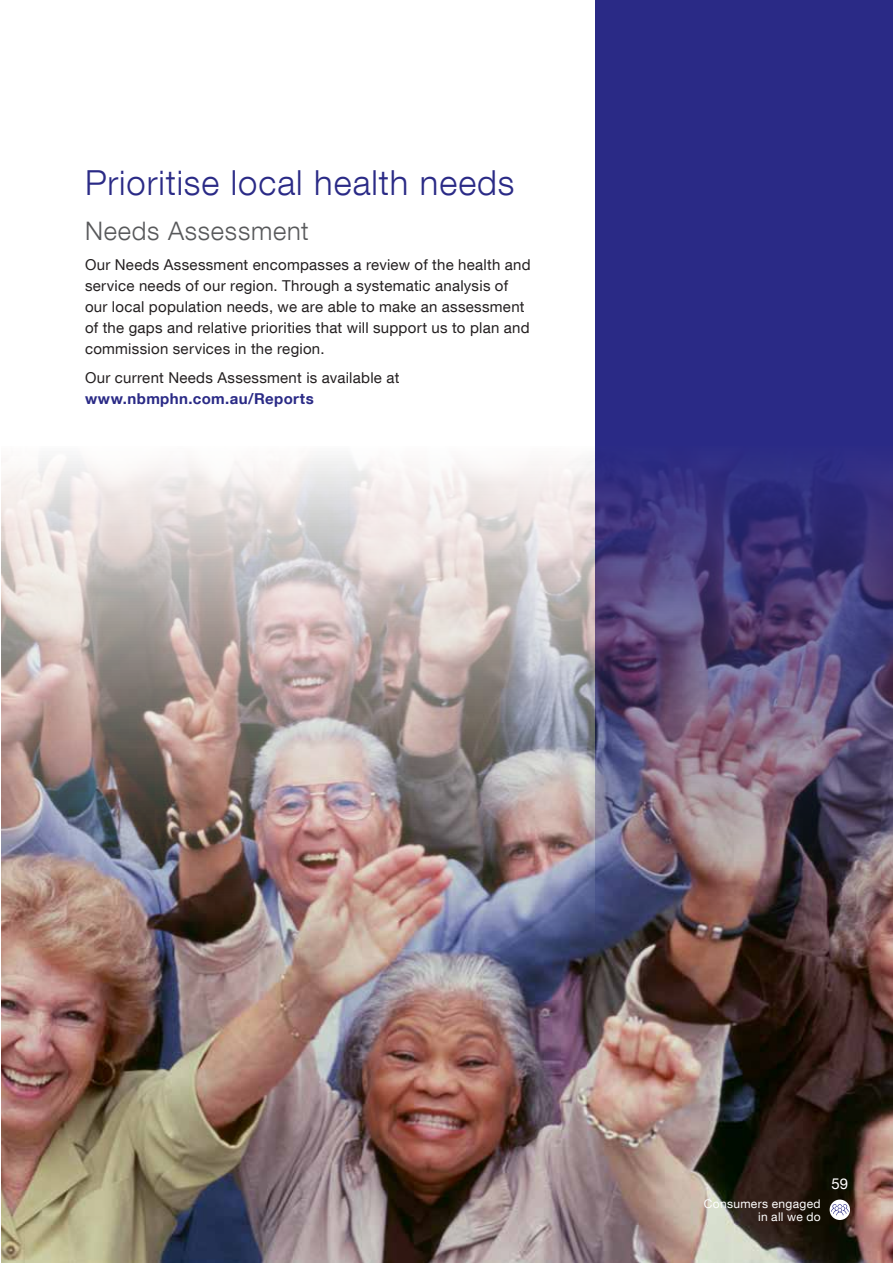
<style>
.page{position:relative;width:893px;height:1263px;background:#fff}
.page>*{position:absolute;margin:0;border:0;box-sizing:border-box;transform-origin:0 0}
.t1{font:300 34.5px "Helvetica Neue LT Com";letter-spacing:.025em;color:#2a2a86}
.t2{font:300 25.5px "Helvetica Neue LT Com";letter-spacing:.03em;color:#58595b}
.t3{font:15px/21px "Helvetica Neue LT Com";letter-spacing:.015em;color:#231f20}
.t4{font:700 15px "Helvetica Neue LT Com";letter-spacing:.025em;color:#2a2a86}
.t5{font:15px "Helvetica Neue LT Com";color:#fff}
.t6{font:12px/12.8px "Helvetica Neue LT Com";letter-spacing:.025em;color:#fff;text-align:right}
</style>
<div class="page">
<div style="left:595px;top:0;width:298px;height:1263px;background:#2a2a86"></div>
<img style="left:1px;top:458px;width:892px;height:805px">
<div style="left:830px;top:1199px;width:20px;height:21px;background:#fff;border-radius:50%"></div>
<svg style="left:831px;top:1204px;width:18px;height:11px"></svg>
<h1 class="t1" style="left:85px;top:161px;width:431px">Prioritise local health needs</h1>
<h2 class="t2" style="left:85px;top:216px;width:225px">Needs Assessment</h2>
<p class="t3" style="left:85px;top:254px;width:447px">Our Needs Assessment encompasses a review of the health and service needs of our region. Through a systematic analysis of our local population needs, we are able to make an assessment of the gaps and relative priorities that will support us to plan and commission services in the region.</p>
<p class="t3" style="left:85px;top:367px;width:316px">Our current Needs Assessment is available at</p>
<p class="t4" style="left:85px;top:389px;width:230px">www.nbmphn.com.au/Reports</p>
<p class="t6" style="left:704px;top:1197px;width:118px">Consumers engaged in all we do</p>
<p class="t5" style="left:831px;top:1174px;width:18px">59</p>
</div>
